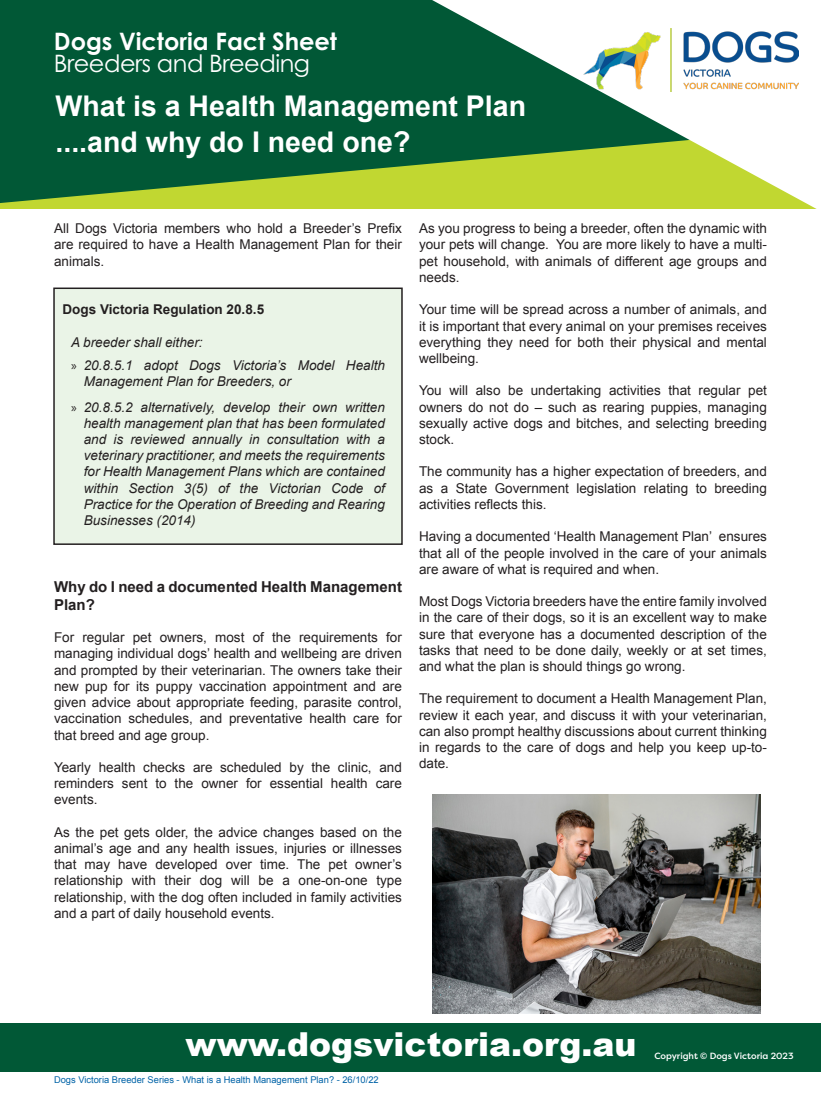
<style>
.page{position:relative;width:821px;height:1115px;background:#fff}
.page>*{position:absolute;margin:0;border:0;box-sizing:border-box;transform-origin:0 0}
.t1{font:900 33px "Arial";color:#fff}
.t2{font:700 28.5px "Arial";color:#fff}
.t3{font:700 24px "Century Gothic Pro";color:#fff}
.t4{font:24px "Century Gothic Pro";letter-spacing:-.02em;color:#fff}
.t5{font:700 15px/18px "Arial";color:#231f20}
.t6{font:13.5px/16.2px "Arial";color:#231f20;text-align:justify}
.t7{font:italic 13.5px/16.2px "Arial";color:#231f20}
.t8{font:700 13.5px "Arial";color:#231f20}
.t9{font:9.3px "Arial";color:#0163a7}
.t10{font:500 9px "Filson Pro";color:#fff}
.s1{font-family:"Myriad Pro";font-style:normal}
</style>
<div class="page">
<div style="left:0;top:1022px;width:821px;height:49px;background:#015836"></div>
<div style="left:54px;top:288px;width:348px;height:256px;background:#eaf4e7"></div>
<div style="left:53px;top:287px;width:350px;height:257px;border:2px solid #231f20"></div>
<svg style="left:0;top:0;width:432px;height:203px;background:#136435"></svg>
<svg style="left:432px;top:0;width:385px;height:209px"></svg>
<img style="left:584px;top:29px;width:215px;height:62px">
<img style="left:432px;top:794px;width:328px;height:219px">
<p class="t3" style="left:54px;top:26px;width:284px">Dogs Victoria Fact Sheet</p>
<p class="t4" style="left:54px;top:49px;width:257px">Breeders and Breeding</p>
<p class="t2" style="left:56px;top:87px;width:472px">What is a Health Management Plan</p>
<p class="t2" style="left:56px;top:123px;width:356px">....and why do I need one?</p>
<p class="t6" style="left:54px;top:220px;width:349px">All Dogs Victoria members who hold a Breeder’s Prefix are required to have a Health Management Plan for their animals.</p>
<p class="t8" style="left:63px;top:300px;width:203px">Dogs Victoria Regulation 20.8.5</p>
<p class="t7" style="left:71px;top:334px;width:133px">A breeder shall either:</p>
<p class="t7" style="left:84px;top:357px;width:303px;text-indent:-13px"><span class="s1">»</span> 20.8.5.1 adopt Dogs Victoria’s Model Health<br>Management Plan for Breeders, or</p>
<p class="t7" style="left:84px;top:399px;width:303px;text-align:justify;text-indent:-13px"><span class="s1">»</span> 20.8.5.2 alternatively, develop their own written health management plan that has been formulated and is reviewed annually in consultation with a veterinary practitioner, and meets the requirements for Health Management Plans which are contained within Section 3(5) of the Victorian Code of Practice for the Operation of Breeding and Rearing Businesses (2014)</p>
<p class="t5" style="left:54px;top:578px;width:349px">Why do I need a documented Health Management<br>Plan?</p>
<p class="t6" style="left:54px;top:629px;width:349px">For regular pet owners, most of the requirements for managing individual dogs’ health and wellbeing are driven and prompted by their veterinarian. The owners take their new pup for its puppy vaccination appointment and are given advice about appropriate feeding, parasite control, vaccination schedules, and preventative health care for that breed and age group.</p>
<p class="t6" style="left:54px;top:759px;width:349px">Yearly health checks are scheduled by the clinic, and reminders sent to the owner for essential health care events.</p>
<p class="t6" style="left:54px;top:823px;width:349px">As the pet gets older, the advice changes based on the animal’s age and any health issues, injuries or illnesses that may have developed over time. The pet owner’s relationship with their dog will be a one-on-one type relationship, with the dog often included in family activities and a part of daily household events.</p>
<p class="t6" style="left:419px;top:220px;width:349px">As you progress to being a breeder, often the dynamic with your pets will change. You are more likely to have a multi&shy;pet household, with animals of different age groups and needs.</p>
<p class="t6" style="left:419px;top:301px;width:349px">Your time will be spread across a number of animals, and it is important that every animal on your premises receives everything they need for both their physical and mental wellbeing.</p>
<p class="t6" style="left:419px;top:382px;width:349px">You will also be undertaking activities that regular pet owners do not do – such as rearing puppies, managing sexually active dogs and bitches, and selecting breeding stock.</p>
<p class="t6" style="left:419px;top:463px;width:349px">The community has a higher expectation of breeders, and as a State Government legislation relating to breeding activities reflects this.</p>
<p class="t6" style="left:419px;top:528px;width:349px">Having a documented ‘Health Management Plan’ ensures that all of the people involved in the care of your animals are aware of what is required and when.</p>
<p class="t6" style="left:419px;top:593px;width:349px">Most Dogs Victoria breeders have the entire family involved in the care of their dogs, so it is an excellent way to make sure that everyone has a documented description of the tasks that need to be done daily, weekly or at set times, and what the plan is should things go wrong.</p>
<p class="t6" style="left:419px;top:690px;width:349px">The requirement to document a Health Management Plan, review it each year, and discuss it with your veterinarian, can also prompt healthy discussions about current thinking in regards to the care of dogs and help you keep up-to&shy;date.</p>
<p class="t1" style="left:185px;top:1019px;width:452px">www.dogsvictoria.org.au</p>
<p class="t9" style="left:54px;top:1073px;width:326px">Dogs Victoria Breeder Series - What is a Health Management Plan? - 26/10/22</p>
<p class="t10" style="left:654px;top:1048px;width:141px">Copyright © Dogs Victoria 2023</p>
</div>
